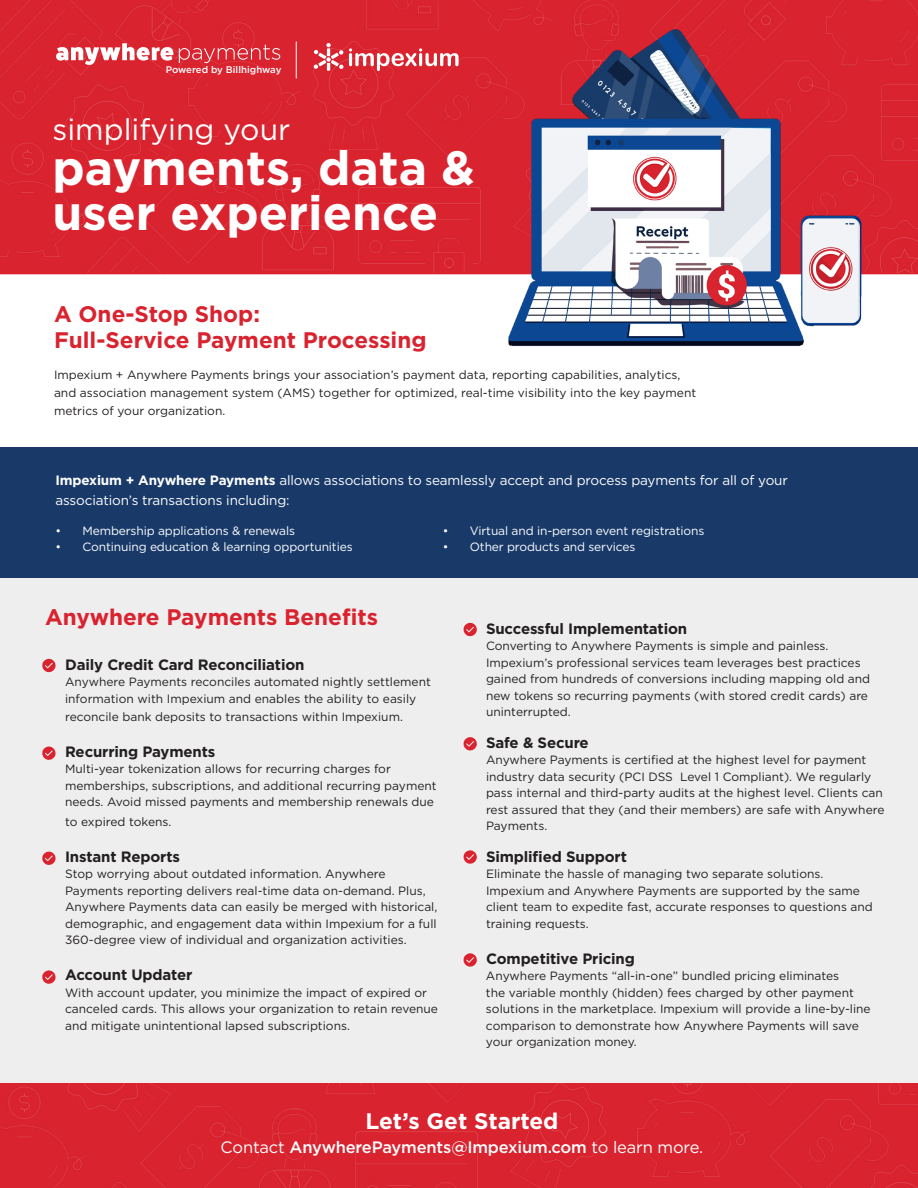
<style>
.page{position:relative;width:918px;height:1188px;background:#fff}
.page>*{position:absolute;margin:0;border:0;box-sizing:border-box;transform-origin:0 0}
.t1{font:700 48px "Gotham";color:#fff}
.t2{font:30px "Gotham";color:#fff}
.Section_Title{font:700 22.5px/25.5px "Gotham";color:#d9232f}
.Section_Title-2{font:700 22.5px "Gotham";color:#fff}
.Body_Copy{font:500 16.5px "Gotham";letter-spacing:-.01em;color:#fff}
.Feature_Title{font:700 15px "Gotham";letter-spacing:-.01em;color:#231f20}
.Body_Copy-2{font:13.5px/19.5px "Gotham";letter-spacing:-.01em;color:#fff}
.Feature_Description{font:12px/16.5px "Gotham";color:#231f20}
.Body_Copy-3{font:12px/18px "Gotham";color:#231f20}
.t3{font:12px "Gotham";letter-spacing:-.01em;color:#fff}
.t4{font:500 9.6px "Gotham";color:#fff}
.s1{font-weight:700}
.s2{font-weight:400}
</style>
<div class="page">
<div style="left:0;top:578px;width:918px;height:610px;background:#eeeeef"></div>
<div style="left:0;top:447px;width:918px;height:131px;background:#193a69"></div>
<div style="left:0;top:0;width:918px;height:274px;background:#d9232f"></div>
<img style="left:454px;top:2px;width:435px;height:345px">
<svg style="left:42px;top:659px;width:14px;height:14px"></svg>
<svg style="left:463px;top:623px;width:14px;height:14px"></svg>
<svg style="left:42px;top:747px;width:14px;height:13px"></svg>
<svg style="left:463px;top:737px;width:14px;height:14px"></svg>
<svg style="left:42px;top:852px;width:14px;height:13px"></svg>
<svg style="left:463px;top:850px;width:14px;height:14px"></svg>
<svg style="left:42px;top:970px;width:14px;height:14px"></svg>
<svg style="left:463px;top:953px;width:14px;height:14px"></svg>
<svg style="left:179px;top:45px;width:101px;height:18px;background:#de4650"></svg>
<svg style="left:56px;top:43px;width:117px;height:22px"></svg>
<hr style="left:296px;top:42px;width:1px;height:36px;background:#fff">
<svg style="left:314px;top:43px;width:29px;height:28px"></svg>
<svg style="left:349px;top:48px;width:110px;height:23px"></svg>
<div style="left:0;top:1083px;width:918px;height:105px;background:#d9232f"></div>
<p class="t4" style="left:166px;top:63px;width:117px">Powered by Billhighway</p>
<p class="t2" style="left:52px;top:110px;width:239px">simplifying your</p>
<p class="t1" style="left:52px;top:136px;width:424px">payments, data &amp;</p>
<p class="t1" style="left:52px;top:181px;width:387px">user experience</p>
<p class="Section_Title" style="left:54px;top:301px;width:374px">A One-Stop Shop:<br>Full-Service Payment Processing</p>
<p class="Body_Copy-3" style="left:54px;top:366px;width:644px">Impexium + Anywhere Payments brings your association’s payment data, reporting capabilities, analytics, and association management system (AMS) together for optimized, real-time visibility into the key payment metrics of your organization.</p>
<p class="Body_Copy-2" style="left:56px;top:470px;width:734px"><span class="s1">Impexium + Anywhere Payments</span> allows associations to seamlessly accept and process payments for all of your association’s transactions including:</p>
<p class="t3" style="left:56px;top:523px;width:241px">• Membership applications &amp; renewals</p>
<p class="t3" style="left:56px;top:539px;width:299px">• Continuing education &amp; learning opportunities</p>
<p class="t3" style="left:443px;top:523px;width:263px">• Virtual and in-person event registrations</p>
<p class="t3" style="left:443px;top:539px;width:194px">• Other products and services</p>
<p class="Section_Title" style="left:45px;top:604px;width:335px">Anywhere Payments Benefits</p>
<p class="Feature_Title" style="left:65px;top:654px;width:241px">Daily Credit Card Reconciliation</p>
<p class="Feature_Description" style="left:65px;top:673px;width:367px">Anywhere Payments reconciles automated nightly settlement information with Impexium and enables the ability to easily</p>
<p class="Feature_Description" style="left:65px;top:708px;width:339px">reconcile bank deposits to transactions within Impexium.</p>
<p class="Feature_Title" style="left:65px;top:741px;width:152px">Recurring Payments</p>
<p class="Feature_Description" style="left:65px;top:760px;width:373px">Multi-year tokenization allows for recurring charges for memberships, subscriptions, and additional recurring payment needs. Avoid missed payments and membership renewals due</p>
<p class="Feature_Description" style="left:65px;top:813px;width:108px">to expired tokens.</p>
<p class="Feature_Title" style="left:65px;top:846px;width:116px">Instant Reports</p>
<p class="Feature_Description" style="left:65px;top:865px;width:374px">Stop worrying about outdated information. Anywhere Payments reporting delivers real-time data on-demand. Plus, Anywhere Payments data can easily be merged with historical, demographic, and engagement data within Impexium for a full 360-degree view of individual and organization activities.</p>
<p class="Feature_Title" style="left:65px;top:965px;width:129px">Account Updater</p>
<p class="Feature_Description" style="left:65px;top:984px;width:374px">With account updater, you minimize the impact of expired or canceled cards. This allows your organization to retain revenue and mitigate unintentional lapsed subscriptions.</p>
<p class="Feature_Title" style="left:486px;top:618px;width:203px">Successful Implementation</p>
<p class="Feature_Description" style="left:486px;top:637px;width:386px">Converting to Anywhere Payments is simple and painless.<br>Impexium’s professional services team leverages best practices gained from hundreds of conversions including mapping old and new tokens so recurring payments (with stored credit cards) are uninterrupted.</p>
<p class="Feature_Title" style="left:486px;top:732px;width:104px">Safe &amp; Secure</p>
<p class="Feature_Description" style="left:486px;top:751px;width:400px">Anywhere Payments is certified at the highest level for payment industry data security (PCI DSS Level 1 Compliant). We regularly pass internal and third-party audits at the highest level. Clients can rest assured that they (and their members) are safe with Anywhere Payments.</p>
<p class="Feature_Title" style="left:486px;top:846px;width:142px">Simplified Support</p>
<p class="Feature_Description" style="left:486px;top:865px;width:388px">Eliminate the hassle of managing two separate solutions.<br>Impexium and Anywhere Payments are supported by the same client team to expedite fast, accurate responses to questions and training requests.</p>
<p class="Feature_Title" style="left:486px;top:948px;width:150px">Competitive Pricing</p>
<p class="Feature_Description" style="left:486px;top:967px;width:386px">Anywhere Payments “all-in-one” bundled pricing eliminates<br>the variable monthly (hidden) fees charged by other payment solutions in the marketplace. Impexium will provide a line-by-line comparison to demonstrate how Anywhere Payments will save your organization money.</p>
<p class="Section_Title-2" style="left:365px;top:1106px;width:195px">Let’s Get Started</p>
<p class="Body_Copy" style="left:221px;top:1137px;width:484px"><span class="s2">Contact</span> AnywherePayments@Impexium.com <span class="s2">to learn more.</span></p>
</div>
